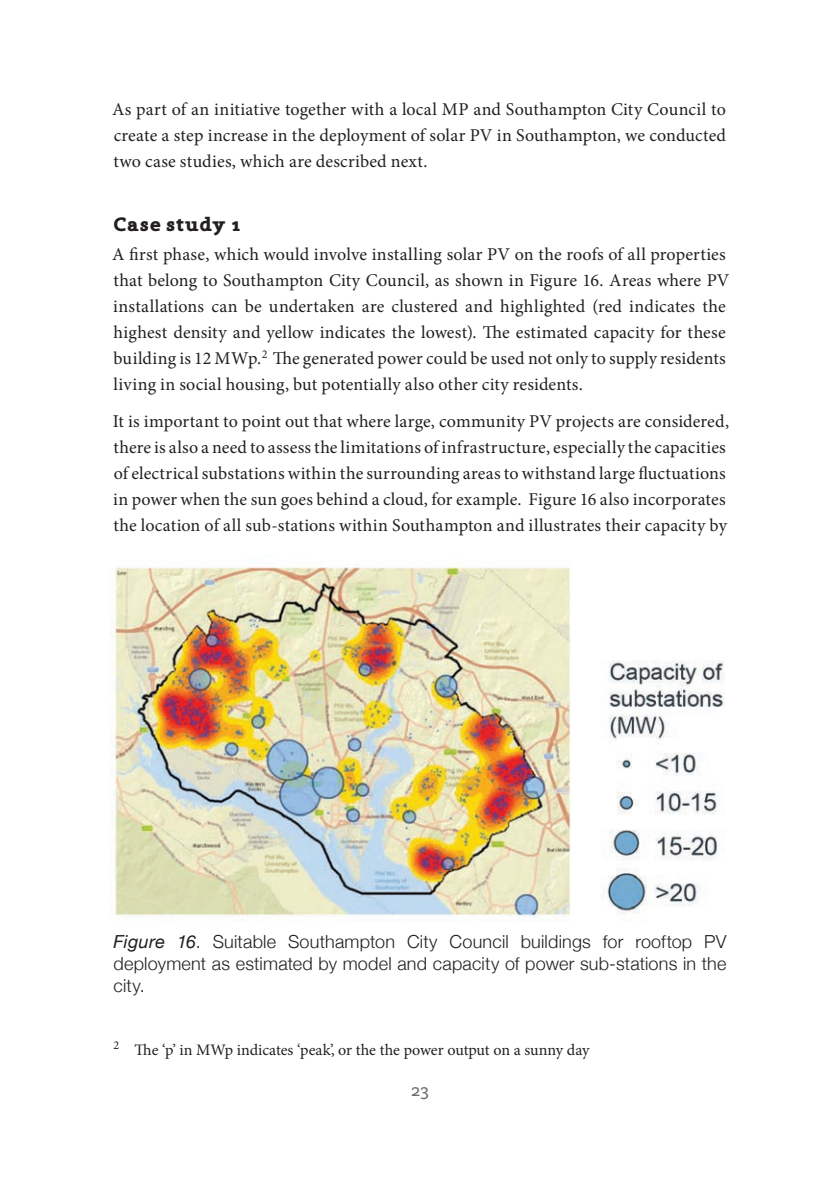
<style>
.page{position:relative;width:840px;height:1191px;background:#fff}
.page>*{position:absolute;margin:0;border:0;box-sizing:border-box;transform-origin:0 0}
.t1{font:700 20px "Grandesign Neue Serif";letter-spacing:.035em;color:#231f20}
.t2{font:18px/26px "Minion Pro";letter-spacing:.01em;color:#231f20}
.t3{font:300 18px/22px "Helvetica Neue";letter-spacing:.01em;color:#231f20;text-align:justify}
.t4{font:18px "Grandesign Neue Serif";color:#6c6d70}
.t5{font:16px "Minion Pro";letter-spacing:-.005em;color:#231f20}
.s1{font-weight:400;font-style:italic}
</style>
<div class="page">
<img style="left:110px;top:567px;width:614px;height:354px">
<p class="t2" style="left:112px;top:96px;width:615px;text-align:justify">As part of an initiative together with a local MP and Southampton City Council to create a step increase in the deployment of solar PV in Southampton, we conducted two case studies, which are described next.</p>
<p class="t1" style="left:114px;top:213px;width:130px">Case study 1</p>
<p class="t2" style="left:112px;top:241px;width:618px">A first phase, which would involve installing solar PV on the roofs of all properties that belong to Southampton City Council, as shown in Figure 16. Areas where PV installations can be undertaken are clustered and highlighted (red indicates the highest density and yellow indicates the lowest). The estimated capacity for these building is 12 MWp.<sup>2</sup> The generated power could be used not only to supply residents living in social housing, but potentially also other city residents.</p>
<p class="t2" style="left:113px;top:408px;width:617px">It is important to point out that where large, community PV projects are considered, there is also a need to assess the limitations of infrastructure, especially the capacities of electrical substations within the surrounding areas to withstand large fluctuations in power when the sun goes behind a cloud, for example. Figure 16 also incorporates the location of all sub-stations within Southampton and illustrates their capacity by</p>
<p class="t3" style="left:113px;top:928px;width:614px"><span class="s1">Figure 16</span>. Suitable Southampton City Council buildings for rooftop PV deployment as estimated by model and capacity of power sub-stations in the city.</p>
<p class="t5" style="left:113px;top:1038px;width:477px"><sup>2</sup> The ‘p’ in MWp indicates ‘peak’, or the the power output on a sunny day</p>
<p class="t4" style="left:411px;top:1080px;width:20px">23</p>
</div>
